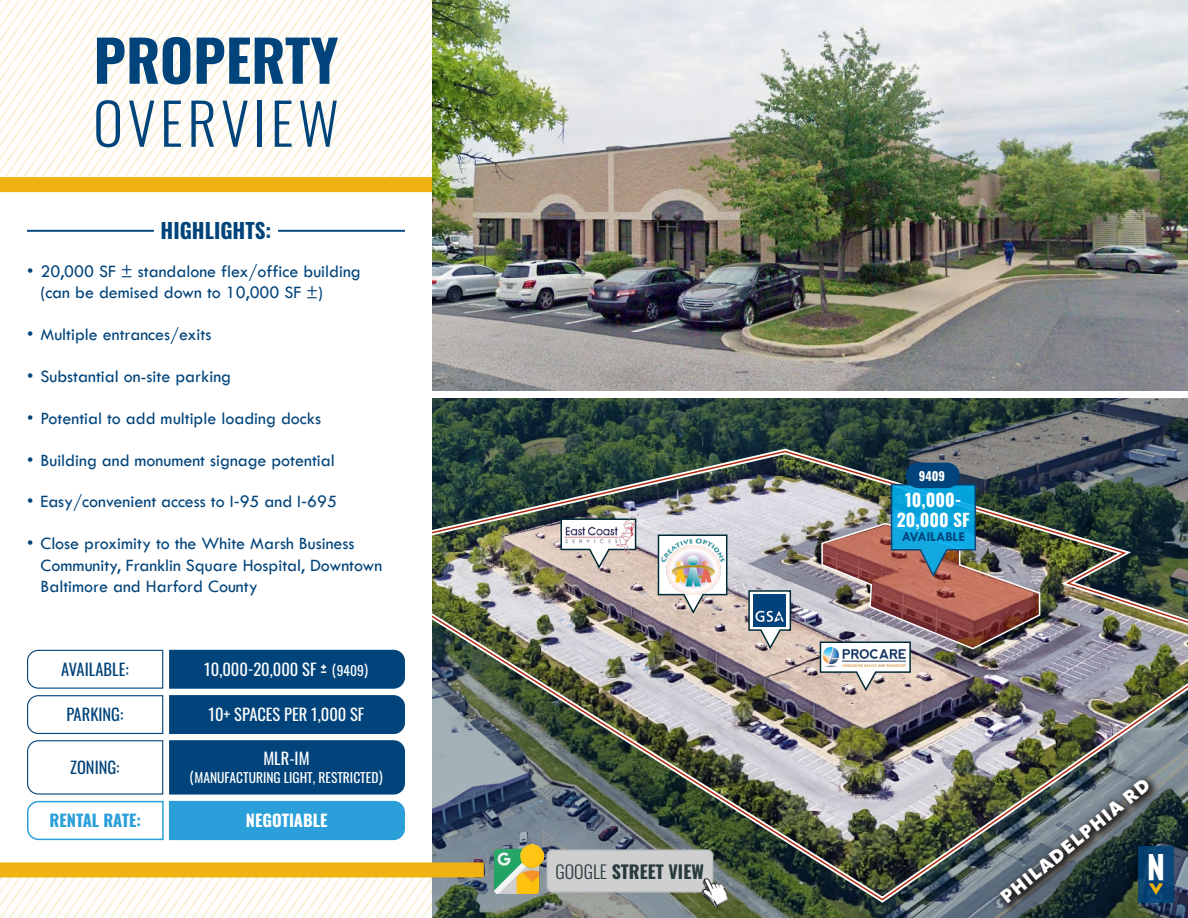
<style>
.page{position:relative;width:1188px;height:918px;background:#fff}
.page>*{position:absolute;margin:0;border:0;box-sizing:border-box;transform-origin:0 0}
.t1{font:700 57px "Oswald";color:#00447b}
.t2{font:300 57px "Oswald";letter-spacing:.08em;color:#00447b}
.t3{font:700 32.4px "Oswald";color:#fff}
.t4{font:700 21px "Oswald";color:#00447b}
.t5{font:900 18.45px "Apparat";color:#fff}
.t6{font:18px/21.6px "Tw Cen";color:#00447b}
.t7{font:700 18px "Oswald";color:#293b3d}
.t8{font:700 17.55px "Oswald";color:#fff}
.t9{font:16.5px "Oswald";color:#fff}
.t10{font:16.5px "Oswald";color:#00447b}
.t11{font:700 16.5px "Oswald";color:#2a9fd9}
.t12{font:700 16.5px "Oswald";color:#fff}
.t13{font:13.5px "Oswald";color:#fff}
.t14{font:700 13.5px "Tw Cen";color:#00447b}
.t15{font:700 12.15px "Oswald";color:#fff}
.s1{font-family:"Tw Cen";font-size:18px}
.s2{font-size:13.5px}
.s3{font-weight:300}
</style>
<div class="page">
<img style="left:0;top:0;width:432px;height:918px">
<div style="left:0;top:186px;width:1188px;height:684px;background:#fff"></div>
<div style="left:0;top:177px;width:1188px;height:15px;background:#efb211"></div>
<hr style="left:278px;top:230px;width:127px;height:2px;background:#00447b">
<hr style="left:27px;top:230px;width:127px;height:2px;background:#00447b">
<svg style="left:335px;top:398px;width:853px;height:520px;background:#435650"></svg>
<div style="left:993px;top:774px;width:167px;height:141px;background:#231f20;opacity:.95"></div>
<img style="left:702px;top:906px;width:26px;height:1px">
<img style="left:432px;top:0;width:756px;height:391px">
<img style="left:331px;top:450px;width:857px;height:451px">
<div style="left:303px;top:392px;width:129px;height:475px;background:#fff"></div>
<div style="left:0;top:862px;width:484px;height:16px;background:#efb211"></div>
<svg style="left:27px;top:649px;width:378px;height:40px"></svg>
<svg style="left:27px;top:695px;width:378px;height:146px"></svg>
<svg style="left:748px;top:589px;width:44px;height:61px"></svg>
<svg style="left:657px;top:534px;width:71px;height:80px"></svg>
<svg style="left:560px;top:518px;width:77px;height:51px"></svg>
<img style="left:661px;top:538px;width:63px;height:56px">
<img style="left:754px;top:595px;width:31px;height:31px">
<img style="left:564px;top:516px;width:73px;height:39px">
<img style="left:819px;top:483px;width:222px;height:209px">
<div style="left:906px;top:463px;width:54px;height:25px;background:#00447b;border-radius:13px"></div>
<p class="t1" style="left:94px;top:31px;width:246px">PROPERTY</p>
<p class="t2" style="left:93px;top:73px;width:247px">OVERVIEW</p>
<p class="t4" style="left:161px;top:220px;width:112px">HIGHLIGHTS:</p>
<p class="t6" style="left:40px;top:260px;width:322px;text-indent:-14px">• 20,000 SF ± standalone flex/office building (can be demised down to 10,000 SF ±)</p>
<p class="t6" style="left:27px;top:323px;width:186px">• Multiple entrances/exits</p>
<p class="t6" style="left:27px;top:365px;width:206px">• Substantial on-site parking</p>
<p class="t6" style="left:27px;top:407px;width:296px">• Potential to add multiple loading docks</p>
<p class="t6" style="left:27px;top:449px;width:309px">• Building and monument signage potential</p>
<p class="t6" style="left:27px;top:491px;width:312px">• Easy/convenient access to I-95 and I-695</p>
<p class="t6" style="left:40px;top:533px;width:344px;text-indent:-14px">• Close proximity to the White Marsh Business<br>Community, Franklin Square Hospital, Downtown<br>Baltimore and Harford County</p>
<p class="t10" style="left:61px;top:655px;width:69px">AVAILABLE:</p>
<p class="t9" style="left:204px;top:655px;width:166px">10,000-20,000 SF <sup>±</sup> <span class="s1">(</span><span class="s2">9409</span><span class="s1">)</span></p>
<p class="t10" style="left:66px;top:700px;width:59px">PARKING:</p>
<p class="t9" style="left:209px;top:700px;width:157px">10+ SPACES PER 1,000 SF</p>
<p class="t10" style="left:70px;top:753px;width:51px">ZONING:</p>
<p class="t9" style="left:263px;top:744px;width:48px">MLR-IM</p>
<p class="t13" style="left:190px;top:766px;width:195px"><span class="s1">(</span>MANUFACTURING LIGHT, RESTRICTED<span class="s1">)</span></p>
<p class="t11" style="left:50px;top:812px;width:93px">RENTAL RATE:</p>
<p class="t12" style="left:246px;top:812px;width:83px">NEGOTIABLE</p>
<p class="t15" style="left:919px;top:469px;width:28px">9409</p>
<p class="t8" style="left:905px;top:491px;width:58px">10,000-</p>
<p class="t8" style="left:897px;top:511px;width:74px">20,000 SF</p>
<p class="t14" style="left:902px;top:529px;width:64px">AVAILABLE</p>
<p class="t5" style="left:996px;top:890px;width:187px;rotate:-39deg">PHILADELPHIA RD</p>
<p class="t7" style="left:555px;top:862px;width:150px"><span class="s3">GOOGLE</span> STREET VIEW</p>
<p class="t3" style="left:1165px;top:884px;width:20px;rotate:-180deg">N</p>
</div>
